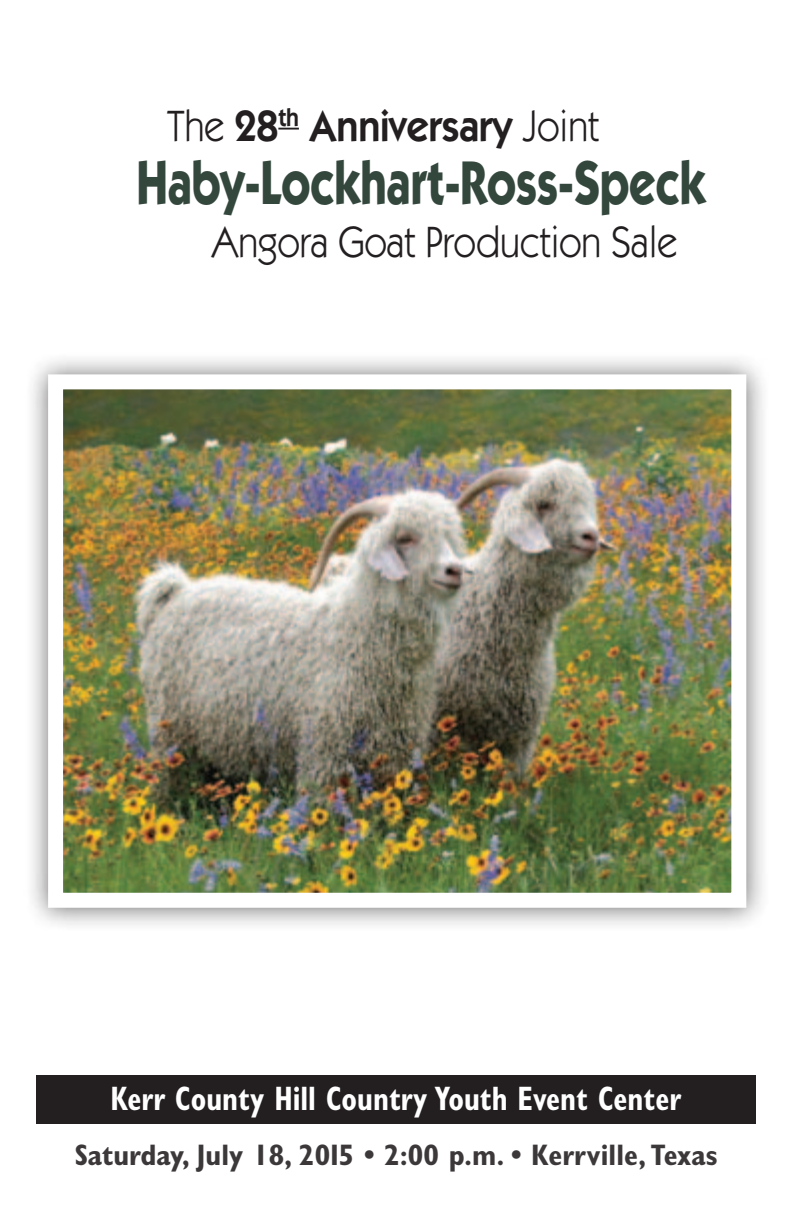
<style>
.page{position:relative;width:792px;height:1224px;background:#fff}
.page>*{position:absolute;margin:0;border:0;box-sizing:border-box;transform-origin:0 0}
.t1{font:700 62px "Itc Kabel";color:#33473d;scale:.77 1}
.t2{font:44px "Itc Kabel";color:#231f20;scale:.9 1}
.t3{font:600 44px "Itc Kabel";color:#231f20;scale:.9 1}
.t4{font:700 condensed 34px "Gill Sans";color:#fff;scale:.88 1}
.t5{font:700 condensed 29.8px "Gill Sans";color:#231f20}
.s1{font-weight:400}
</style>
<div class="page">
<div style="left:22px;top:349px;width:747px;height:582px;background:#231f20;opacity:.65"></div>
<img style="left:41px;top:367px;width:713px;height:548px">
<hr style="left:278px;top:128px;width:21px;height:2px;background:#231f20">
<div style="left:36px;top:1075px;width:720px;height:49px;background:#231f20"></div>
<h2 class="t3" style="left:167px;top:100px;width:481px"><span class="s1">The</span> 28<sup>th</sup> Anniversary <span class="s1">Joint</span></h2>
<h1 class="t1" style="left:137px;top:145px;width:741px">Haby-Lockhart-Ross-Speck</h1>
<h2 class="t2" style="left:212px;top:216px;width:519px">Angora Goat Production Sale</h2>
<p class="t4" style="left:111px;top:1078px;width:650px">Kerr County Hill Country Youth Event Center</p>
<p class="t5" style="left:74px;top:1137px;width:645px">Saturday, July 18, 2015 • 2:00 p.m. • Kerrville, Texas</p>
</div>
